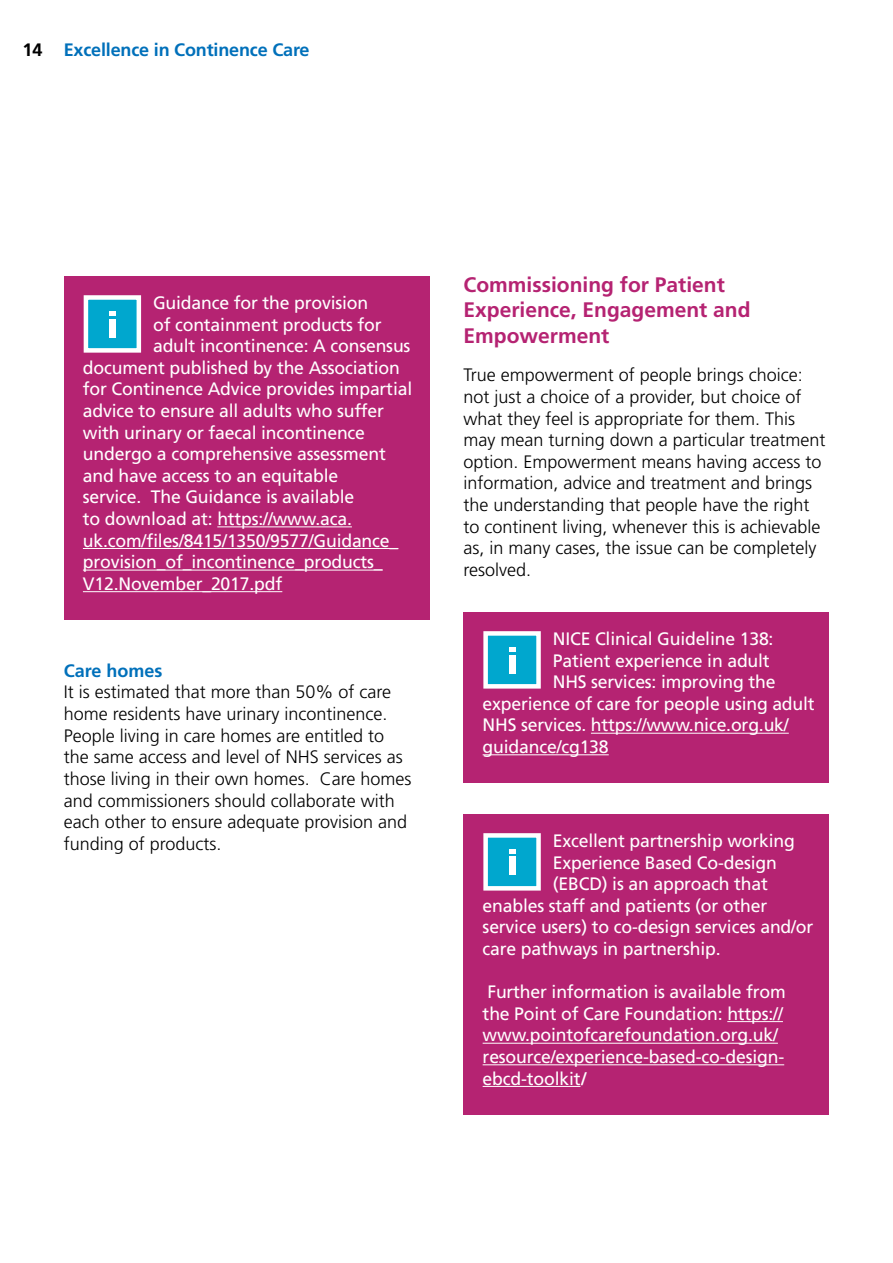
<style>
.page{position:relative;width:893px;height:1263px;background:#fff}
.page>*{position:absolute;margin:0;border:0;box-sizing:border-box;transform-origin:0 0}
.t1{font:700 21px/25.2px "Frutiger";color:#b52372}
.t2{font:18px/21.6px "Frutiger";letter-spacing:-.01em;color:#fff}
.t3{font:300 18px/21.6px "Frutiger";color:#000}
.t4{font:700 18px "Frutiger LT Std";letter-spacing:-.01em;color:#0070ba}
.t5{font:700 18px "Frutiger";color:#0070ba}
.s1{color:#000}
.s2{font-weight:700}
</style>
<div class="page">
<div style="left:64px;top:276px;width:365px;height:344px;background:#b52372"></div>
<div style="left:463px;top:612px;width:366px;height:170px;background:#b52372"></div>
<div style="left:463px;top:814px;width:366px;height:301px;background:#b52372"></div>
<hr style="left:483px;top:1086px;width:97px;height:1px;background:#fff">
<hr style="left:483px;top:1064px;width:301px;height:1px;background:#fff">
<hr style="left:483px;top:1043px;width:295px;height:1px;background:#fff">
<hr style="left:727px;top:1021px;width:56px;height:1px;background:#fff">
<hr style="left:483px;top:754px;width:126px;height:1px;background:#fff">
<hr style="left:591px;top:733px;width:198px;height:1px;background:#fff">
<hr style="left:83px;top:591px;width:199px;height:1px;background:#fff">
<hr style="left:83px;top:570px;width:300px;height:1px;background:#fff">
<hr style="left:83px;top:548px;width:315px;height:1px;background:#fff">
<hr style="left:217px;top:526px;width:135px;height:1px;background:#fff">
<div style="left:84px;top:295px;width:57px;height:58px;background:#00a7ce;border:4px solid #fff"></div>
<div style="left:109px;top:319px;width:7px;height:18px;background:#fff"></div>
<svg style="left:109px;top:311px;width:7px;height:5px"></svg>
<div style="left:483px;top:631px;width:58px;height:58px;background:#00a7ce;border:4px solid #fff"></div>
<div style="left:509px;top:655px;width:6px;height:18px;background:#fff"></div>
<svg style="left:509px;top:647px;width:6px;height:4px"></svg>
<div style="left:483px;top:833px;width:58px;height:57px;background:#00a7ce;border:4px solid #fff"></div>
<div style="left:509px;top:857px;width:6px;height:18px;background:#fff"></div>
<svg style="left:509px;top:849px;width:6px;height:4px"></svg>
<p class="t4" style="left:23px;top:39px;width:288px"><span class="s1">14</span> Excellence in Continence Care</p>
<p class="t2" style="left:153px;top:292px;width:259px">Guidance for the provision<br>of containment products for adult incontinence: A consensus</p>
<p class="t2" style="left:83px;top:357px;width:331px">document published by the Association for Continence Advice provides impartial advice to ensure all adults who suffer with urinary or faecal incontinence undergo a comprehensive assessment and have access to an equitable<br>service. The Guidance is available<br>to download at: https://www.aca. uk.com/fles/8415/1350/9577/Guidance_ provision_of_incontinence_products_ V12.November_2017.pdf</p>
<h4 class="t5" style="left:64px;top:660px;width:100px">Care homes</h4>
<p class="t3" style="left:64px;top:682px;width:349px">It is estimated that more than 50% of care home residents have urinary incontinence.<br>People living in care homes are entitled to the same access and level of NHS services as those living in their own homes. Care homes and commissioners should collaborate with each other to ensure adequate provision and funding of products.</p>
<h3 class="t1" style="left:463px;top:272px;width:289px">Commissioning for Patient<br>Experience, Engagement and<br>Empowerment</h3>
<p class="t3" style="left:463px;top:365px;width:364px">True empowerment of people brings choice: not just a choice of a provider, but choice of what they feel is appropriate for them. This may mean turning down a particular treatment option. Empowerment means having access to information, advice and treatment and brings the understanding that people have the right to continent living, whenever this is achievable as, in many cases, the issue can be completely resolved.</p>
<p class="t2" style="left:553px;top:628px;width:222px">NICE Clinical Guideline 138:</p>
<p class="t2" style="left:553px;top:650px;width:218px">Patient experience in adult</p>
<p class="t2" style="left:553px;top:671px;width:224px">NHS services: improving the</p>
<p class="t2" style="left:483px;top:693px;width:334px">experience of care for people using adult</p>
<p class="t2" style="left:483px;top:714px;width:308px">NHS services. https://www.nice.org.uk/</p>
<p class="t2" style="left:483px;top:736px;width:128px">guidance/cg138</p>
<p class="t2" style="left:553px;top:830px;width:244px">Excellent partnership working</p>
<p class="t2" style="left:553px;top:852px;width:225px">Experience Based Co-design</p>
<p class="t2" style="left:483px;top:873px;width:332px;text-indent:70px">(EBCD) is an approach that enables staff and patients (or other service users) to co-design services and/or care pathways in partnership.</p>
<p class="t2" style="left:483px;top:981px;width:305px">Further information is available from the Point of Care Foundation: https:// www.pointofcarefoundation.org.uk/ resource/experience-based-co-design&shy;ebcd-toolkit<span class="s2">/</span></p>
</div>
